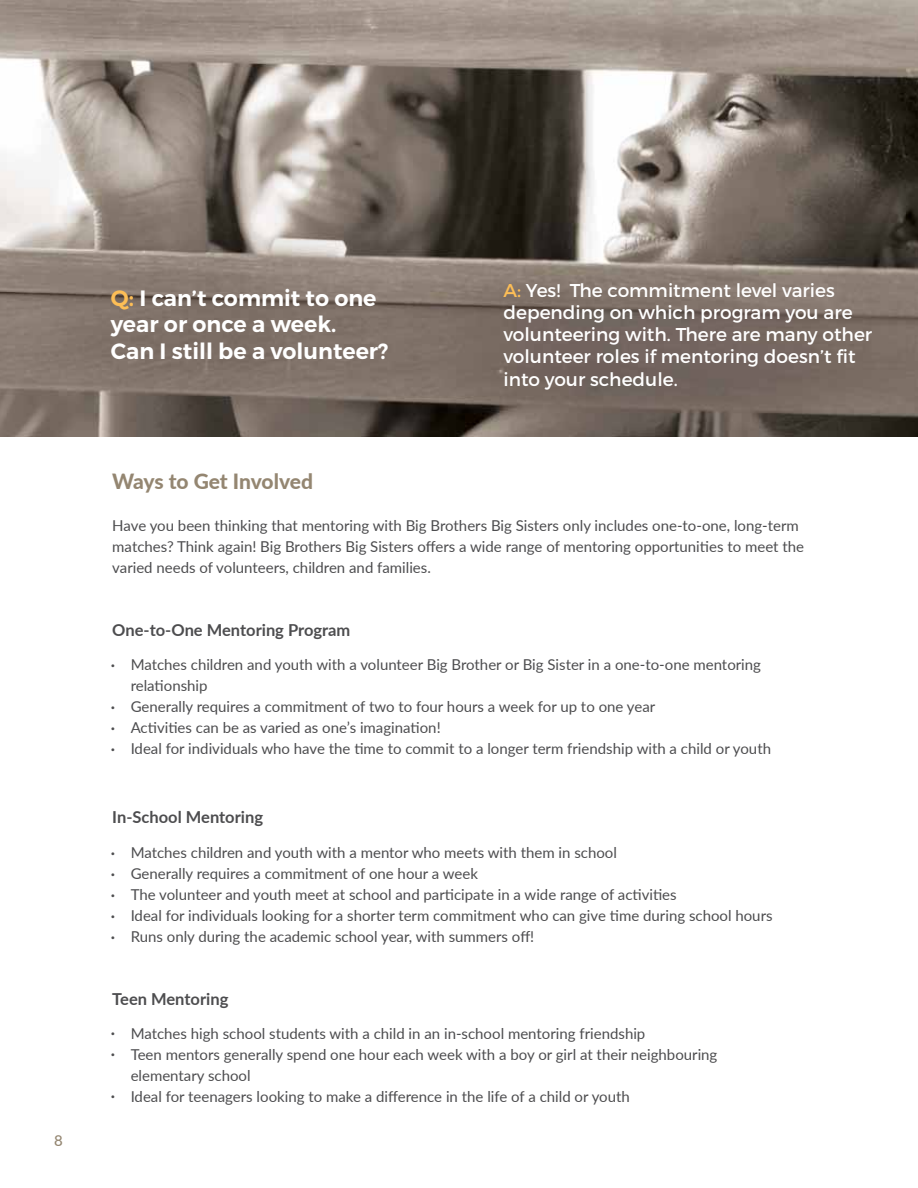
<style>
.page{position:relative;width:918px;height:1188px;background:#fff}
.page>*{position:absolute;margin:0;border:0;box-sizing:border-box;transform-origin:0 0}
.t1{font:600 22.2px/26.7px "Montserrat";color:#fff}
.t2{font:800 21px "Lato";letter-spacing:-.005em;color:#948671}
.t3{font:18.6px/22.2px "Montserrat";color:#fff}
.t4{font:700 16.5px "Lato";color:#4d4d4f}
.t5{font:15px/21px "Lato";color:#4d4d4f}
.t6{font:500 15px "Lato";color:#948671}
.t7{font:7.5px "Lato";color:#4d4d4f}
.s1{color:#fdbe56}
</style>
<div class="page">
<img style="left:0;top:0;width:918px;height:436px">
<p class="t6" style="left:54px;top:1130px;width:10px">8</p>
<h1 class="t1" style="left:111px;top:285px;width:279px"><span class="s1">Q:</span> I can’t commit to one year or once a week.<br>Can I still be a volunteer?</h1>
<p class="t3" style="left:504px;top:279px;width:370px"><span class="s1">A:</span> Yes! The commitment level varies depending on which program you are volunteering with. There are many other volunteer roles if mentoring doesn’t fit into your schedule.</p>
<h2 class="t2" style="left:112px;top:466px;width:202px">Ways to Get Involved</h2>
<p class="t5" style="left:112px;top:514px;width:693px">Have you been thinking that mentoring with Big Brothers Big Sisters only includes one-to-one, long-term matches? Think again! Big Brothers Big Sisters offers a wide range of mentoring opportunities to meet the varied needs of volunteers, children and families.</p>
<p class="t4" style="left:112px;top:618px;width:240px">One-to-One Mentoring Program</p>
<p class="t5" style="left:131px;top:654px;width:642px">Matches children and youth with a volunteer Big Brother or Big Sister in a one-to-one mentoring relationship<br>Generally requires a commitment of two to four hours a week for up to one year<br>Activities can be as varied as one’s imagination!<br>Ideal for individuals who have the time to commit to a longer term friendship with a child or youth</p>
<p class="t7" style="left:111px;top:660px;width:6px">•</p>
<p class="t7" style="left:111px;top:702px;width:6px">•</p>
<p class="t7" style="left:111px;top:723px;width:6px">•</p>
<p class="t7" style="left:111px;top:744px;width:6px">•</p>
<p class="t4" style="left:112px;top:805px;width:152px">In-School Mentoring</p>
<p class="t5" style="left:131px;top:841px;width:643px">Matches children and youth with a mentor who meets with them in school<br>Generally requires a commitment of one hour a week<br>The volunteer and youth meet at school and participate in a wide range of activities<br>Ideal for individuals looking for a shorter term commitment who can give time during school hours Runs only during the academic school year, with summers off!</p>
<p class="t7" style="left:111px;top:847px;width:6px">•</p>
<p class="t7" style="left:111px;top:868px;width:6px">•</p>
<p class="t7" style="left:111px;top:889px;width:6px">•</p>
<p class="t7" style="left:111px;top:910px;width:6px">•</p>
<p class="t7" style="left:111px;top:931px;width:6px">•</p>
<p class="t4" style="left:112px;top:987px;width:118px">Teen Mentoring</p>
<p class="t5" style="left:131px;top:1023px;width:588px">Matches high school students with a child in an in-school mentoring friendship<br>Teen mentors generally spend one hour each week with a boy or girl at their neighbouring elementary school<br>Ideal for teenagers looking to make a difference in the life of a child or youth</p>
<p class="t7" style="left:111px;top:1028px;width:6px">•</p>
<p class="t7" style="left:111px;top:1049px;width:6px">•</p>
<p class="t7" style="left:111px;top:1091px;width:6px">•</p>
</div>
